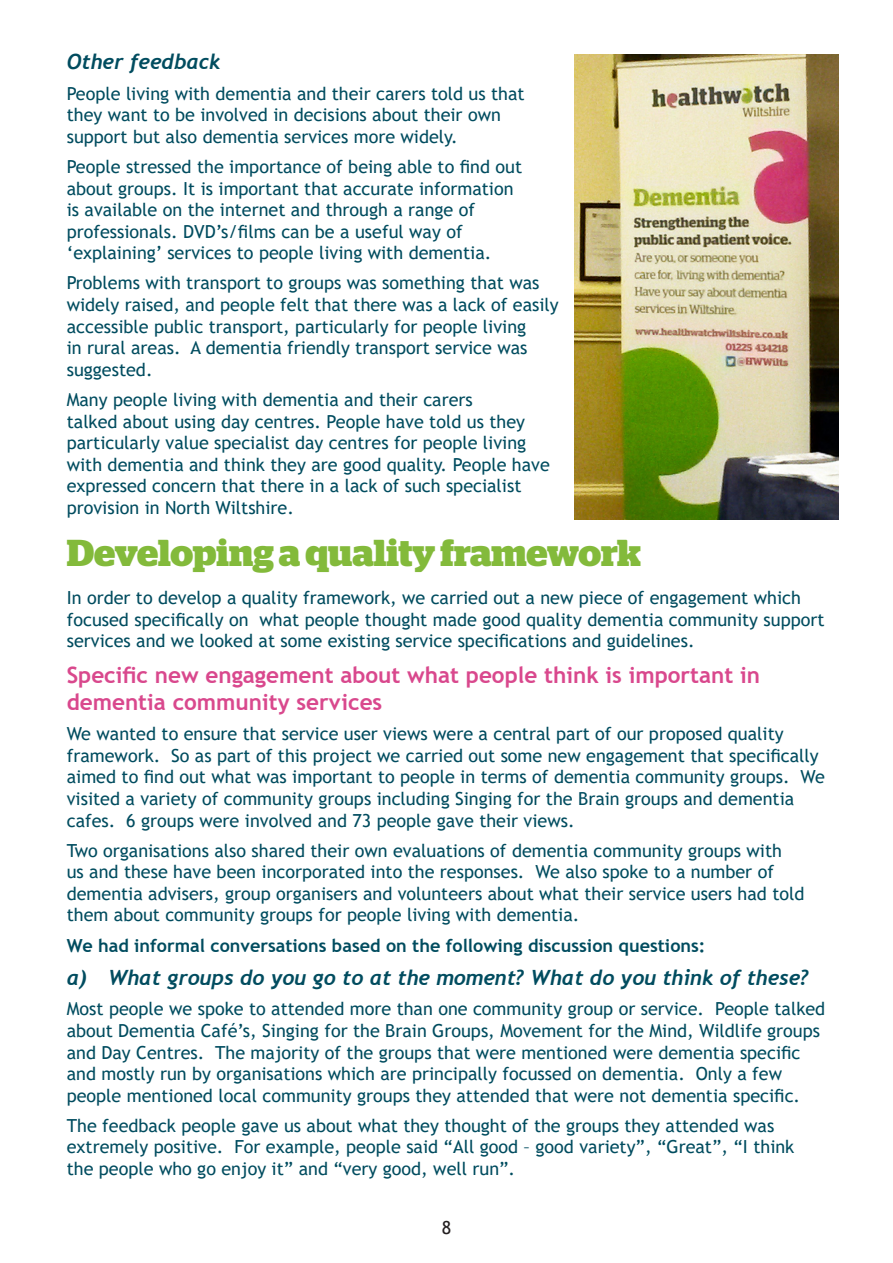
<style>
.page{position:relative;width:893px;height:1263px;background:#fff}
.page>*{position:absolute;margin:0;border:0;box-sizing:border-box;transform-origin:0 0}
.t1{font:700 37.5px "Stag";letter-spacing:-.005em;color:#83ba3b}
.t2{font:700 22.5px/27px "Trebuchet MS";color:#d9488d}
.t3{font:italic 700 21px "Trebuchet";color:#014c5f}
.t4{font:18px/21.6px "Trebuchet MS";color:#014c5f}
.t5{font:700 18px "Trebuchet MS";color:#014c5f}
.t6{font:18px "Trebuchet MS";color:#231f20}
</style>
<div class="page">
<img style="left:574px;top:54px;width:265px;height:465px">
<p class="t3" style="left:67px;top:49px;width:155px">Other feedback</p>
<p class="t4" style="left:67px;top:82px;width:459px">People living with dementia and their carers told us that they want to be involved in decisions about their own support but also dementia services more widely.</p>
<p class="t4" style="left:67px;top:156px;width:457px">People stressed the importance of being able to find out about groups. It is important that accurate information is available on the internet and through a range of professionals. DVD’s/films can be a useful way of ‘explaining’ services to people living with dementia.</p>
<p class="t4" style="left:67px;top:272px;width:493px">Problems with transport to groups was something that was widely raised, and people felt that there was a lack of easily accessible public transport, particularly for people living<br>in rural areas. A dementia friendly transport service was suggested.</p>
<p class="t4" style="left:67px;top:389px;width:485px">Many people living with dementia and their carers<br>talked about using day centres. People have told us they particularly value specialist day centres for people living with dementia and think they are good quality. People have expressed concern that there in a lack of such specialist provision in North Wiltshire.</p>
<p class="t1" style="left:67px;top:531px;width:576px">Developing a quality framework</p>
<p class="t4" style="left:67px;top:587px;width:759px">In order to develop a quality framework, we carried out a new piece of engagement which focused specifically on what people thought made good quality dementia community support services and we looked at some existing service specifications and guidelines.</p>
<p class="t2" style="left:67px;top:661px;width:695px">Specific new engagement about what people think is important in dementia community services</p>
<p class="t4" style="left:67px;top:723px;width:760px">We wanted to ensure that service user views were a central part of our proposed quality framework. So as part of this project we carried out some new engagement that specifically aimed to find out what was important to people in terms of dementia community groups. We visited a variety of community groups including Singing for the Brain groups and dementia cafes. 6 groups were involved and 73 people gave their views.</p>
<p class="t4" style="left:67px;top:839px;width:739px">Two organisations also shared their own evaluations of dementia community groups with<br>us and these have been incorporated into the responses. We also spoke to a number of dementia advisers, group organisers and volunteers about what their service users had told them about community groups for people living with dementia.</p>
<p class="t5" style="left:67px;top:934px;width:640px">We had informal conversations based on the following discussion questions:</p>
<p class="t3" style="left:67px;top:964px;width:744px">a) What groups do you go to at the moment? What do you think of these?</p>
<p class="t4" style="left:67px;top:998px;width:760px">Most people we spoke to attended more than one community group or service. People talked about Dementia Café’s, Singing for the Brain Groups, Movement for the Mind, Wildlife groups and Day Centres. The majority of the groups that were mentioned were dementia specific and mostly run by organisations which are principally focussed on dementia. Only a few people mentioned local community groups they attended that were not dementia specific.</p>
<p class="t4" style="left:67px;top:1114px;width:729px">The feedback people gave us about what they thought of the groups they attended was extremely positive. For example, people said “All good – good variety”, “Great”, “I think the people who go enjoy it” and “very good, well run”.</p>
<p class="t6" style="left:442px;top:1216px;width:11px">8</p>
</div>
